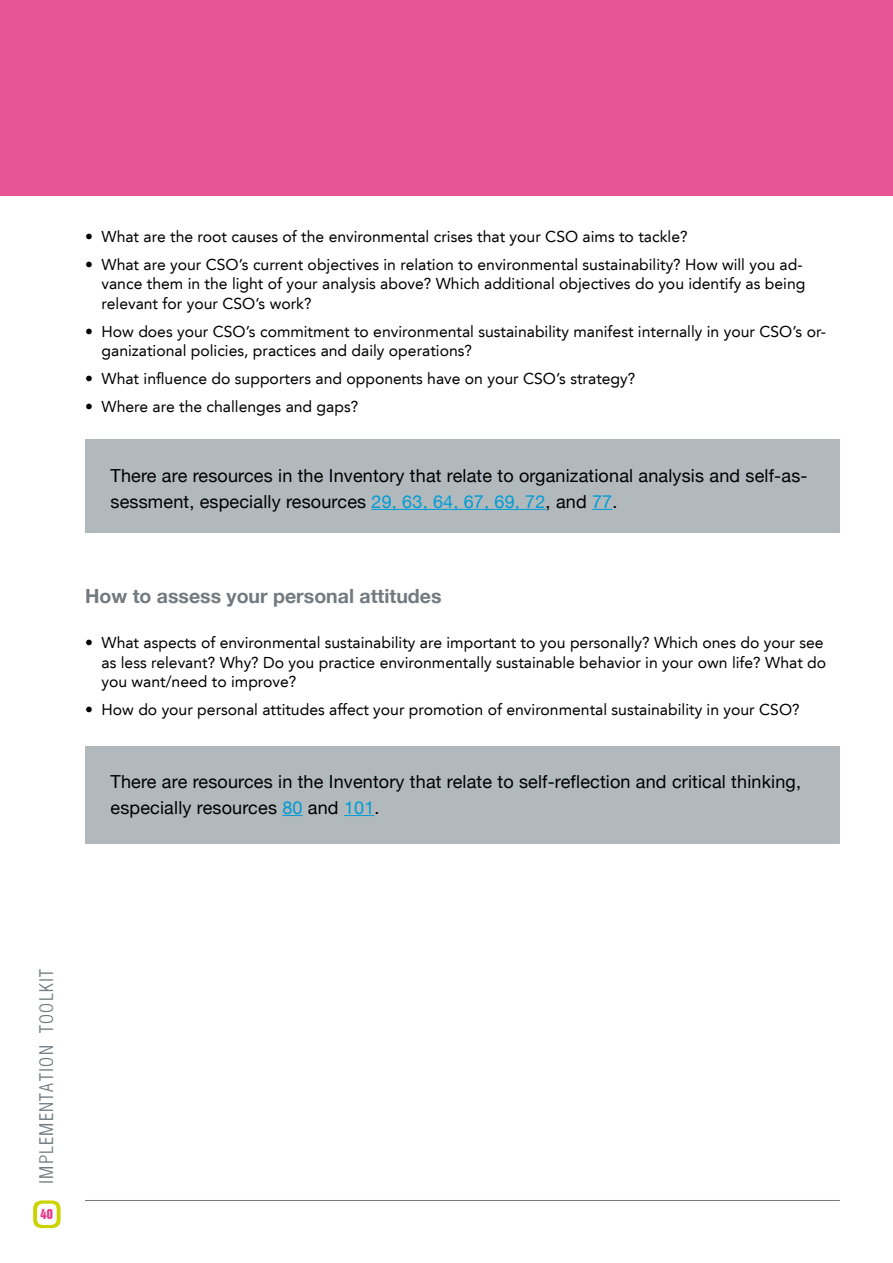
<style>
.page{position:relative;width:893px;height:1263px;background:#fff}
.page>*{position:absolute;margin:0;border:0;box-sizing:border-box;transform-origin:0 0}
.t1{font:300 condensed 21px "Helvetica";letter-spacing:.05em;color:#727a7f}
.t2{font:700 19.5px "Helvetica Neue";color:#727a7f}
.t3{font:18px/25.5px "Helvetica Neue";letter-spacing:.01em;color:#000}
.t4{font:15.75px/19.5px "Avenir LT";color:#000}
.t5{font:13.5px "Helvetica Inserat Roman Semi B";color:#e53689}
.s1{color:#009bd4}
</style>
<div class="page">
<div style="left:0;top:0;width:893px;height:196px;background:#e85495"></div>
<hr style="left:85px;top:1200px;width:755px;height:1px;background:#727a7f">
<svg style="left:33px;top:1200px;width:28px;height:28px"></svg>
<div style="left:85px;top:439px;width:755px;height:94px;background:#b2b9bd"></div>
<hr style="left:372px;top:509px;width:174px;height:1px;background:#009bd4">
<svg style="left:592px;top:509px;width:20px;height:1px"></svg>
<div style="left:85px;top:746px;width:755px;height:97px;background:#b2b9bd"></div>
<svg style="left:282px;top:815px;width:21px;height:1px"></svg>
<hr style="left:344px;top:815px;width:31px;height:1px;background:#009bd4">
<p class="t4" style="left:85px;top:227px;width:604px">• What are the root causes of the environmental crises that your CSO aims to tackle?</p>
<p class="t4" style="left:102px;top:255px;width:705px;text-indent:-17px">• What are your CSO’s current objectives in relation to environmental sustainability? How will you ad&shy;vance them in the light of your analysis above? Which additional objectives do you identify as being relevant for your CSO’s work?</p>
<p class="t4" style="left:102px;top:322px;width:726px;text-indent:-17px">• How does your CSO’s commitment to environmental sustainability manifest internally in your CSO’s or&shy;ganizational policies, practices and daily operations?</p>
<p class="t4" style="left:85px;top:369px;width:552px">• What influence do supporters and opponents have on your CSO’s strategy?</p>
<p class="t4" style="left:85px;top:397px;width:275px">• Where are the challenges and gaps?</p>
<p class="t3" style="left:111px;top:463px;width:698px">There are resources in the Inventory that relate to organizational analysis and self-as&shy;sessment, especially resources <span class="s1">29, 63, 64, 67, 69, 72</span>, and <span class="s1">77</span>.</p>
<p class="t2" style="left:85px;top:584px;width:358px">How to assess your personal attitudes</p>
<p class="t4" style="left:102px;top:633px;width:726px;text-indent:-17px">• What aspects of environmental sustainability are important to you personally? Which ones do your see as less relevant? Why? Do you practice environmentally sustainable behavior in your own life? What do you want/need to improve?</p>
<p class="t4" style="left:85px;top:700px;width:716px">• How do your personal attitudes affect your promotion of environmental sustainability in your CSO?</p>
<p class="t3" style="left:111px;top:769px;width:692px">There are resources in the Inventory that relate to self-reflection and critical thinking, especially resources <span class="s1">80</span> and <span class="s1">101</span>.</p>
<h1 class="t1" style="left:35px;top:1184px;width:217px;rotate:-90deg">implementation Toolkit</h1>
<p class="t5" style="left:41px;top:1208px;width:14px">40</p>
</div>
